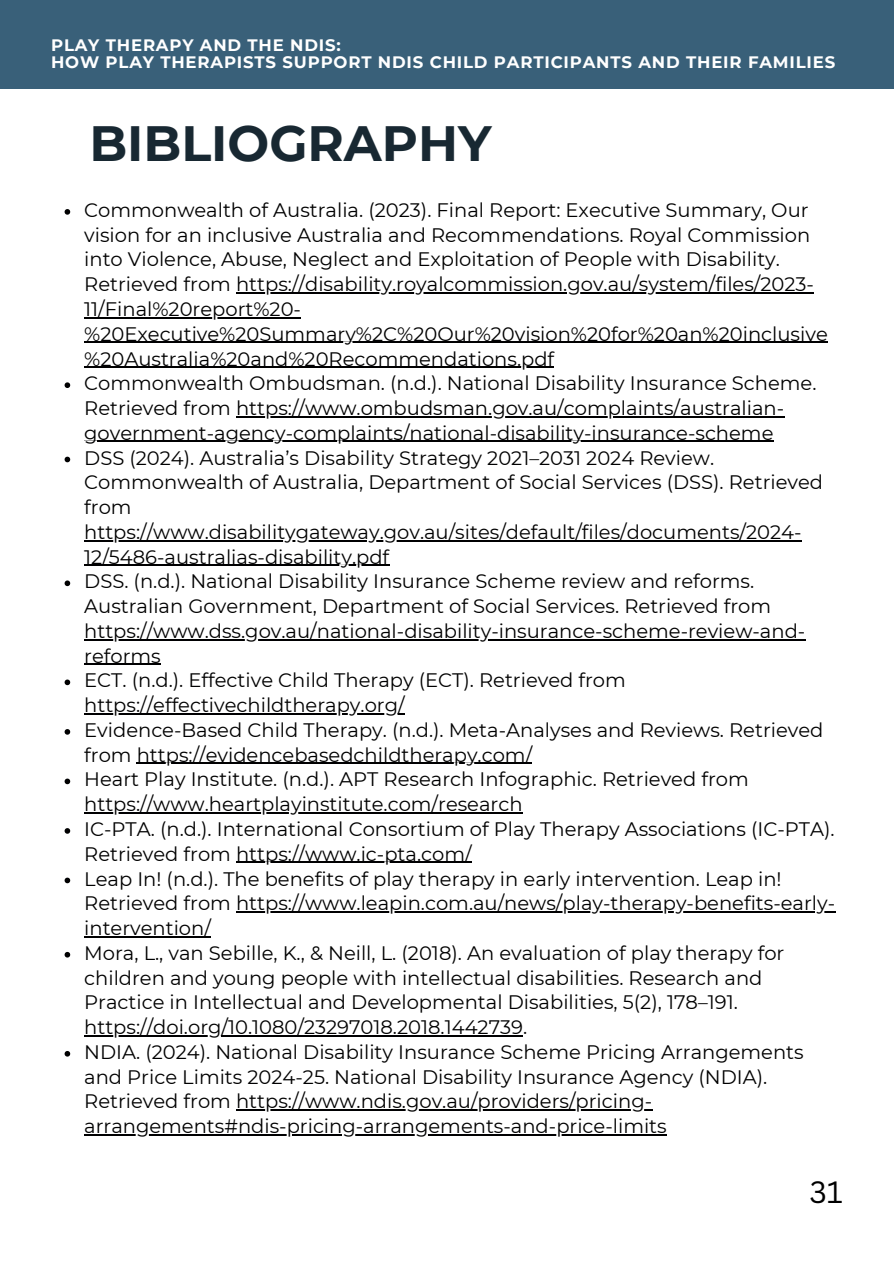
<style>
.page{position:relative;width:894px;height:1264px;background:#fff}
.page>*{position:absolute;margin:0;border:0;box-sizing:border-box;transform-origin:0 0}
.t1{font:700 49.5px "Montserrat";color:#182832}
.t2{font:30px "Canva Sans";color:#000}
.t3{font:19.5px/24.8px "Montserrat";color:#000001}
.t4{font:700 16.5px "Montserrat";letter-spacing:.05em;color:#fff}
</style>
<div class="page">
<div style="left:0;top:0;width:893px;height:89px;background:#396079"></div>
<svg style="left:65px;top:209px;width:5px;height:6px"></svg>
<hr style="left:236px;top:292px;width:577px;height:1px;background:#000001">
<hr style="left:84px;top:317px;width:217px;height:1px;background:#000001">
<hr style="left:84px;top:342px;width:743px;height:1px;background:#000001">
<hr style="left:84px;top:366px;width:470px;height:2px;background:#000001">
<svg style="left:65px;top:382px;width:5px;height:6px"></svg>
<hr style="left:236px;top:416px;width:548px;height:1px;background:#000001">
<hr style="left:84px;top:441px;width:689px;height:1px;background:#000001">
<svg style="left:65px;top:456px;width:5px;height:6px"></svg>
<hr style="left:84px;top:540px;width:717px;height:1px;background:#000001">
<hr style="left:84px;top:564px;width:305px;height:2px;background:#000001">
<svg style="left:65px;top:580px;width:5px;height:6px"></svg>
<hr style="left:84px;top:639px;width:721px;height:1px;background:#000001">
<hr style="left:84px;top:663px;width:77px;height:2px;background:#000001">
<svg style="left:65px;top:679px;width:5px;height:6px"></svg>
<hr style="left:84px;top:713px;width:320px;height:1px;background:#000001">
<svg style="left:65px;top:729px;width:5px;height:5px"></svg>
<hr style="left:137px;top:762px;width:395px;height:2px;background:#000001">
<svg style="left:65px;top:778px;width:5px;height:6px"></svg>
<hr style="left:84px;top:812px;width:438px;height:1px;background:#000001">
<svg style="left:65px;top:828px;width:5px;height:5px"></svg>
<hr style="left:236px;top:861px;width:235px;height:2px;background:#000001">
<svg style="left:65px;top:877px;width:5px;height:6px"></svg>
<hr style="left:236px;top:911px;width:599px;height:1px;background:#000001">
<hr style="left:84px;top:936px;width:127px;height:1px;background:#000001">
<svg style="left:65px;top:951px;width:5px;height:6px"></svg>
<hr style="left:84px;top:1035px;width:439px;height:1px;background:#000001">
<svg style="left:65px;top:1051px;width:5px;height:5px"></svg>
<hr style="left:236px;top:1109px;width:416px;height:1px;background:#000001">
<hr style="left:84px;top:1134px;width:582px;height:1px;background:#000001">
<p class="t4" style="left:51px;top:35px;width:291px">PLAY THERAPY AND THE NDIS:</p>
<p class="t4" style="left:51px;top:52px;width:785px">HOW PLAY THERAPISTS SUPPORT NDIS CHILD PARTICIPANTS AND THEIR FAMILIES</p>
<h1 class="t1" style="left:89px;top:113px;width:403px">BIBLIOGRAPHY</h1>
<p class="t3" style="left:84px;top:197px;width:731px">Commonwealth of Australia. (2023). Final Report: Executive Summary, Our vision for an inclusive Australia and Recommendations. Royal Commission into Violence, Abuse, Neglect and Exploitation of People with Disability.<br>Retrieved from https://disability.royalcommission.gov.au/system/files/2023-</p>
<p class="t3" style="left:84px;top:296px;width:218px">11/Final%20report%20-</p>
<p class="t3" style="left:84px;top:321px;width:744px">%20Executive%20Summary%2C%20Our%20vision%20for%20an%20inclusive</p>
<p class="t3" style="left:84px;top:346px;width:733px">%20Australia%20and%20Recommendations.pdf<br>Commonwealth Ombudsman. (n.d.). National Disability Insurance Scheme.<br>Retrieved from https://www.ombudsman.gov.au/complaints/australian-</p>
<p class="t3" style="left:84px;top:420px;width:740px">government-agency-complaints/national-disability-insurance-scheme<br>DSS (2024). Australia’s Disability Strategy 2021–2031 2024 Review.<br>Commonwealth of Australia, Department of Social Services (DSS). Retrieved from</p>
<p class="t3" style="left:84px;top:519px;width:718px">https://www.disabilitygateway.gov.au/sites/default/files/documents/2024-</p>
<p class="t3" style="left:84px;top:544px;width:688px">12/5486-australias-disability.pdf<br>DSS. (n.d.). National Disability Insurance Scheme review and reforms.<br>Australian Government, Department of Social Services. Retrieved from</p>
<p class="t3" style="left:84px;top:618px;width:722px">https://www.dss.gov.au/national-disability-insurance-scheme-review-and&shy;reforms<br>ECT. (n.d.). Effective Child Therapy (ECT). Retrieved from</p>
<p class="t3" style="left:84px;top:692px;width:740px">https://effectivechildtherapy.org/<br>Evidence-Based Child Therapy. (n.d.). Meta-Analyses and Reviews. Retrieved</p>
<p class="t3" style="left:84px;top:742px;width:752px">from https://evidencebasedchildtherapy.com/<br>Heart Play Institute. (n.d.). APT Research Infographic. Retrieved from https://www.heartplayinstitute.com/research<br>IC-PTA. (n.d.). International Consortium of Play Therapy Associations (IC-PTA).<br>Retrieved from https://www.ic-pta.com/<br>Leap In! (n.d.). The benefits of play therapy in early intervention. Leap in!<br>Retrieved from https://www.leapin.com.au/news/play-therapy-benefits-early&shy;intervention/<br>Mora, L., van Sebille, K., &amp; Neill, L. (2018). An evaluation of play therapy for children and young people with intellectual disabilities. Research and Practice in Intellectual and Developmental Disabilities, 5(2), 178–191. https://doi.org/10.1080/23297018.2018.1442739.<br>NDIA. (2024). National Disability Insurance Scheme Pricing Arrangements and Price Limits 2024-25. National Disability Insurance Agency (NDIA).<br>Retrieved from https://www.ndis.gov.au/providers/pricing&shy;arrangements#ndis-pricing-arrangements-and-price-limits</p>
<h2 class="t2" style="left:809px;top:1170px;width:35px">31</h2>
</div>
